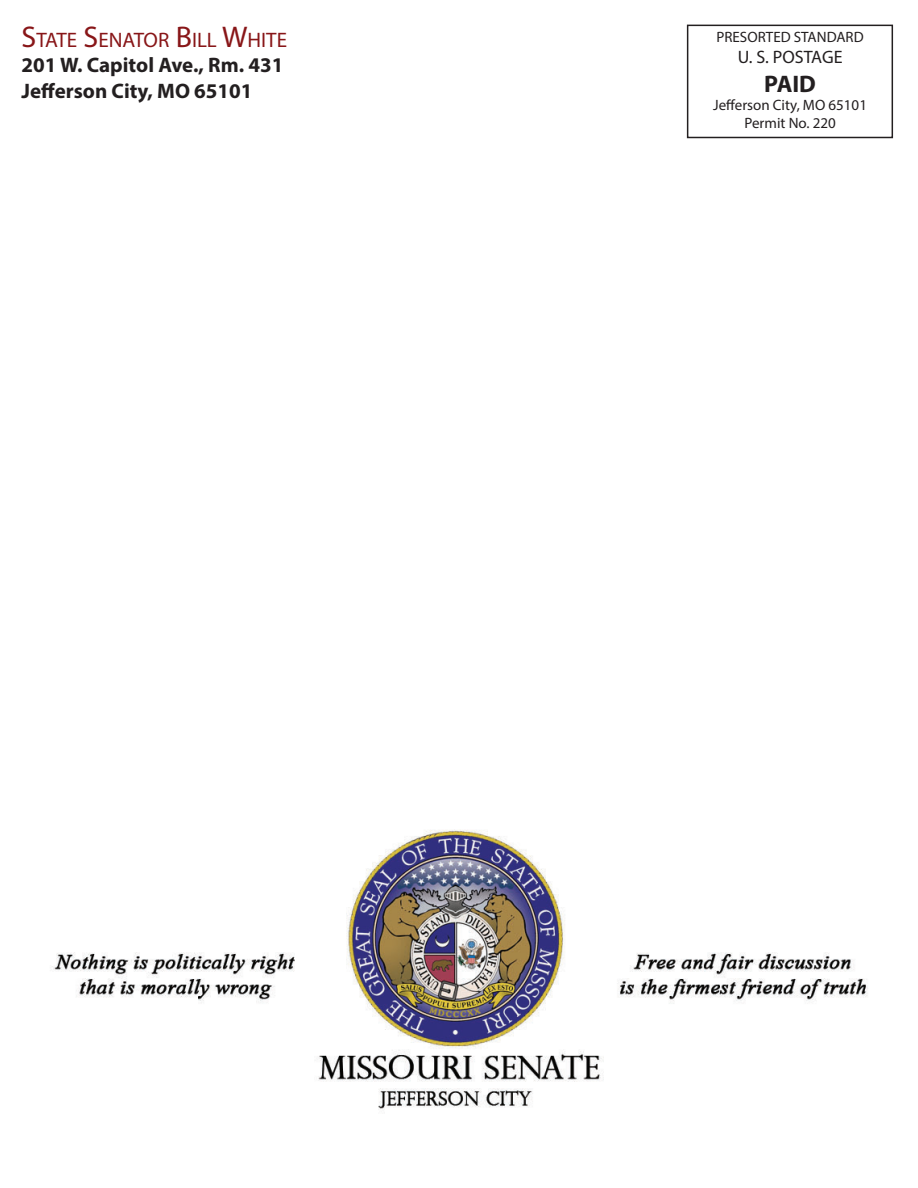
<style>
.page{position:relative;width:918px;height:1188px;background:#fff}
.page>*{position:absolute;margin:0;border:0;box-sizing:border-box;transform-origin:0 0}
.t1{font:700 24px "Myriad Pro";color:#231f20}
.t2{font:700 21px "Myriad Pro";color:#231f20}
.t3{font:21px "Myriad Pro";color:#881618}
.t4{font:18px "Myriad Pro";color:#231f20}
.t5{font:15px "Myriad Pro";color:#231f20}
.s1{font-size:30px}
</style>
<div class="page">
<div style="left:687px;top:25px;width:206px;height:113px;border:2px solid #231f20"></div>
<img style="left:52px;top:829px;width:816px;height:280px">
<p class="t3" style="left:22px;top:27px;width:267px"><span class="s1">S</span>TATE <span class="s1">S</span>ENATOR <span class="s1">B</span> ILL <span class="s1">W</span>HITE</p>
<p class="t2" style="left:22px;top:52px;width:263px">201 W. Capitol Ave., Rm. 431</p>
<p class="t2" style="left:22px;top:77px;width:232px">Jefferson City, MO 65101</p>
<p class="t5" style="left:717px;top:27px;width:149px">PRESORTED STANDARD</p>
<p class="t4" style="left:738px;top:46px;width:106px">U. S. POSTAGE</p>
<p class="t1" style="left:764px;top:68px;width:53px">PAID</p>
<p class="t5" style="left:713px;top:96px;width:155px">Jefferson City, MO 65101</p>
<p class="t5" style="left:744px;top:114px;width:93px">Permit No. 220</p>
</div>
